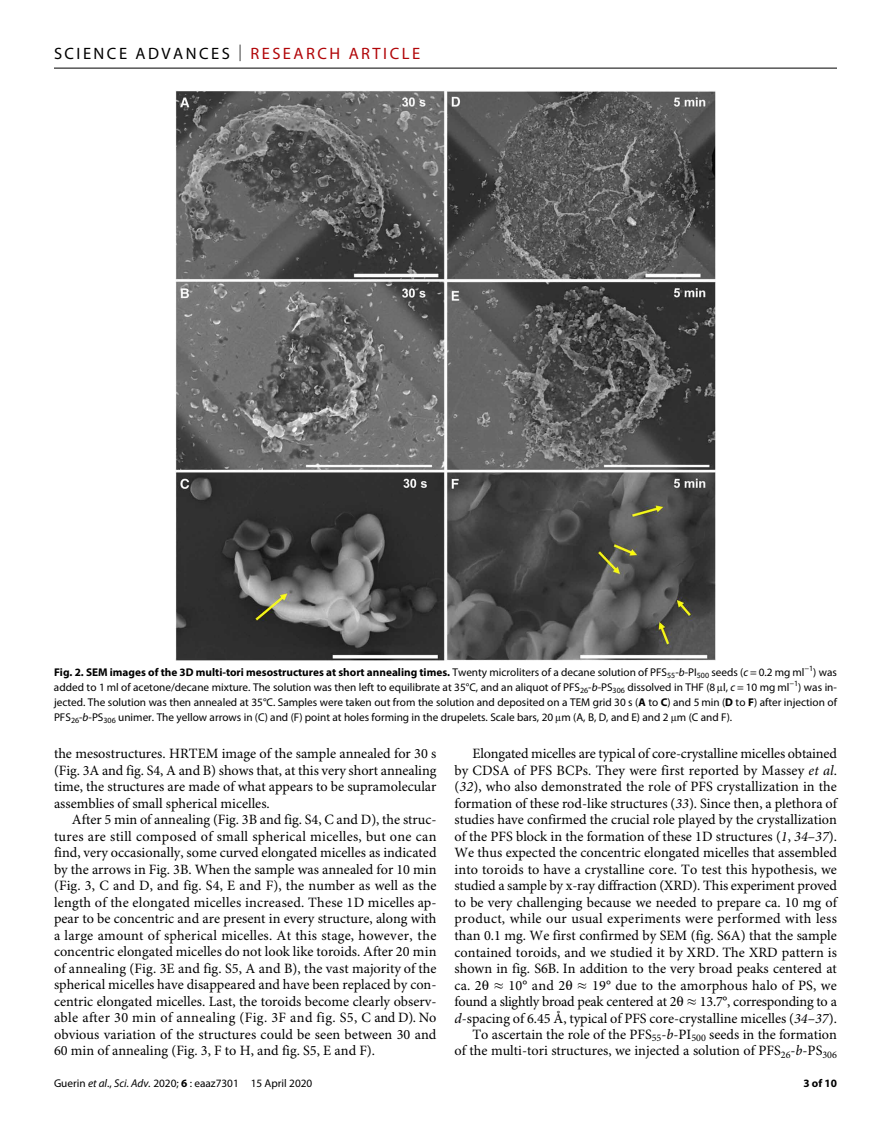
<style>
.page{position:relative;width:891px;height:1134px;background:#fff}
.page>*{position:absolute;margin:0;border:0;box-sizing:border-box;transform-origin:0 0}
.t1{font:16.5px "Myriad Pro";letter-spacing:.15em;color:#000}
.t2{font:14.25px/16.5px "Minion Pro";color:#000;text-align:justify}
.t3{font:11.25px/15px "Myriad Pro";color:#000;text-align:justify}
.t4{font:700 11.25px "Myriad Pro";color:#000}
.s1{font-weight:300}
.s2{color:#b10508}
.s3{font-weight:700}
.s4{font-style:italic}
</style>
<div class="page">
<hr style="left:54px;top:68px;width:783px;height:1px;background:#000">
<img style="left:176px;top:91px;width:540px;height:569px">
<p class="t1" style="left:54px;top:40px;width:368px">SCIENCE ADVANCES <span class="s1">|</span> <span class="s2">RESEARCH ARTICLE</span></p>
<p class="t3" style="left:54px;top:665px;width:785px"><span class="s3">Fig. 2. SEM images of the 3D multi-tori mesostructures at short annealing times.</span> Twenty microliters of a decane solution of PFS<sub>55</sub>-<span class="s4">b</span>-PI<sub>500</sub> seeds (<span class="s4">c</span> = 0.2 mg ml<sup>−1</sup>) was added to 1 ml of acetone/decane mixture. The solution was then left to equilibrate at 35°C, and an aliquot of PFS<sub>26</sub>-<span class="s4">b</span>-PS<sub>306</sub> dissolved in THF (8 l, <span class="s4">c</span> = 10 mg ml<sup>−1</sup>) was in&shy;jected. The solution was then annealed at 35°C. Samples were taken out from the solution and deposited on a TEM grid 30 s (<span class="s3">A</span> to <span class="s3">C</span>) and 5 min (<span class="s3">D</span> to <span class="s3">F</span>) after injection of PFS<sub>26</sub>-<span class="s4">b</span>-PS<sub>306</sub> unimer. The yellow arrows in (C) and (F) point at holes forming in the drupelets. Scale bars, 20 m (A, B, D, and E) and 2 m (C and F).</p>
<p class="t2" style="left:54px;top:747px;width:384px">the mesostructures. HRTEM image of the sample annealed for 30 s (Fig. 3A and fig. S4, A and B) shows that, at this very short annealing time, the structures are made of what appears to be supramolecular assemblies of small spherical micelles.</p>
<p class="t2" style="left:54px;top:813px;width:384px;text-indent:18px">After 5 min of annealing (Fig. 3B and fig. S4, C and D), the struc&shy;tures are still composed of small spherical micelles, but one can find, very occasionally, some curved elongated micelles as indicated by the arrows in Fig. 3B. When the sample was annealed for 10 min (Fig. 3, C and D, and fig. S4, E and F), the number as well as the length of the elongated micelles increased. These 1D micelles ap&shy;pear to be concentric and are present in every structure, along with a large amount of spherical micelles. At this stage, however, the concentric elongated micelles do not look like toroids. After 20 min of annealing (Fig. 3E and fig. S5, A and B), the vast majority of the spherical micelles have disappeared and have been replaced by con&shy;centric elongated micelles. Last, the toroids become clearly observ&shy;able after 30 min of annealing (Fig. 3F and fig. S5, C and D). No obvious variation of the structures could be seen between 30 and 60 min of annealing (Fig. 3, F to H, and fig. S5, E and F).</p>
<p class="t3" style="left:54px;top:1076px;width:260px">Guerin <span class="s4">et al</span>., <span class="s4">Sci. Adv.</span> 2020; <span class="s3">6</span> : eaaz7301 15 April 2020</p>
<p class="t2" style="left:454px;top:747px;width:384px;text-align:right">Elongated micelles are typical of core-crystalline micelles obtained<br>by CDSA of PFS BCPs. They were first reported by Massey <span class="s4">et al</span>. (<span class="s4">32</span>), who also demonstrated the role of PFS crystallization in the formation of these rod-like structures (<span class="s4">33</span>). Since then, a plethora of studies have confirmed the crucial role played by the crystallization of the PFS block in the formation of these 1D structures (<span class="s4">1</span>, <span class="s4">34</span>–<span class="s4">37</span>).<br>We thus expected the concentric elongated micelles that assembled into toroids to have a crystalline core. To test this hypothesis, we studied a sample by x-ray diffraction (XRD). This experiment proved to be very challenging because we needed to prepare ca. 10 mg of product, while our usual experiments were performed with less than 0.1 mg. We first confirmed by SEM (fig. S6A) that the sample contained toroids, and we studied it by XRD. The XRD pattern is shown in fig. S6B. In addition to the very broad peaks centered at ca. 2❑ ≈ 10° and 2❑ ≈ 19° due to the amorphous halo of PS, we found a slightly broad peak centered at 2❑ ≈ 13.7°, corresponding to a <span class="s4">d</span>-spacing of 6.45 Å, typical of PFS core-crystalline micelles (<span class="s4">34</span>–<span class="s4">37</span>).<br>To ascertain the role of the PFS<sub>55</sub>-<span class="s4">b</span>-PI<sub>500</sub> seeds in the formation<br>of the multi-tori structures, we injected a solution of PFS<sub>26</sub>-<span class="s4">b</span>-PS<sub>306</sub></p>
<p class="t4" style="left:803px;top:1074px;width:35px">3 of 10</p>
</div>
